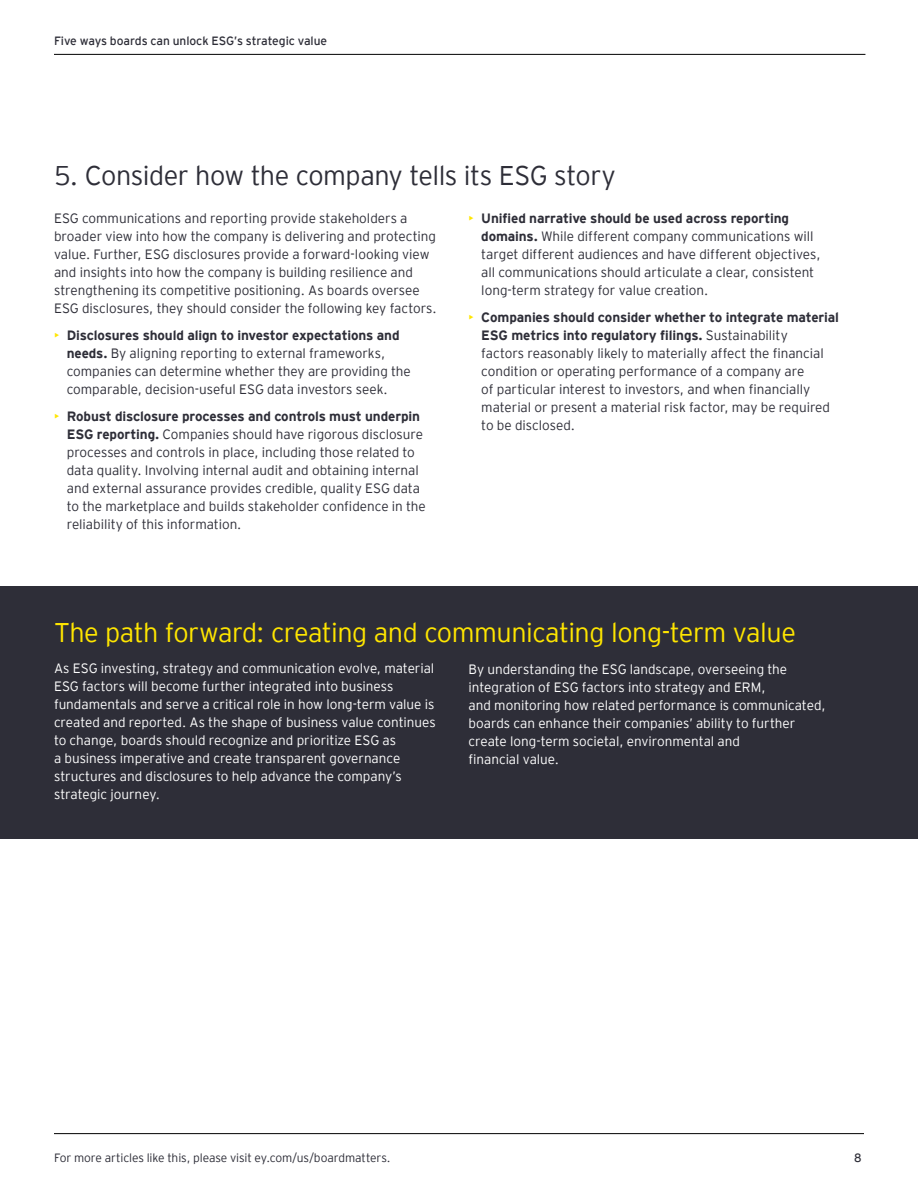
<style>
.page{position:relative;width:918px;height:1188px;background:#fff}
.page>*{position:absolute;margin:0;border:0;box-sizing:border-box;transform-origin:0 0}
.Body_Heading_1{font:300 27px "EY Interstate";letter-spacing:-.02em;color:#ffe600}
.Body_Heading_1-2{font:300 27px "EY Interstate";letter-spacing:-.02em;color:#2e2e38}
.Body_copy{font:300 13.5px/18px "EY Interstate";letter-spacing:-.005em;color:#2e2e38}
.Body_copy-2{font:300 13.5px/18px "EY Interstate";letter-spacing:-.005em;color:#fff}
.For_more_articles_fo{font:300 12px "EY Interstate";letter-spacing:-.01em;color:#2e2e38}
.Header_Title{font:12px "EY Interstate";letter-spacing:-.005em;color:#2e2e38}
.Issue_Date{font:12px "EY Interstate";color:#2e2e38}
.s1{color:#ffe600}
.s2{font-weight:700}
</style>
<div class="page">
<div style="left:0;top:586px;width:918px;height:253px;background:#2e2e38"></div>
<hr style="left:54px;top:1133px;width:810px;height:1px;background:#000">
<hr style="left:54px;top:54px;width:811px;height:1px;background:#000">
<p class="Header_Title" style="left:54px;top:32px;width:275px">Five ways boards can unlock ESG’s strategic value</p>
<p class="Body_Heading_1-2" style="left:54px;top:157px;width:563px">5. Consider how the company tells its ESG story</p>
<p class="Body_copy" style="left:54px;top:209px;width:384px">ESG communications and reporting provide stakeholders a broader view into how the company is delivering and protecting value. Further, ESG disclosures provide a forward-looking view and insights into how the company is building resilience and strengthening its competitive positioning. As boards oversee ESG disclosures, they should consider the following key factors.</p>
<p class="Body_copy" style="left:67px;top:326px;width:346px;text-indent:-13px"><span class="s1">•</span> <span class="s2">Disclosures should align to investor expectations and needs.</span> By aligning reporting to external frameworks, companies can determine whether they are providing the comparable, decision-useful ESG data investors seek.</p>
<p class="Body_copy" style="left:67px;top:407px;width:361px;text-indent:-13px"><span class="s1">•</span> <span class="s2">Robust disclosure processes and controls must underpin ESG reporting.</span> Companies should have rigorous disclosure processes and controls in place, including those related to data quality. Involving internal audit and obtaining internal and external assurance provides credible, quality ESG data to the marketplace and builds stakeholder confidence in the reliability of this information.</p>
<p class="Body_copy" style="left:481px;top:209px;width:341px;text-indent:-13px"><span class="s1">•</span> <span class="s2">Unified narrative should be used across reporting domains.</span> While different company communications will target different audiences and have different objectives, all communications should articulate a clear, consistent long‑term strategy for value creation.</p>
<p class="Body_copy" style="left:481px;top:308px;width:359px;text-indent:-13px"><span class="s1">•</span> <span class="s2">Companies should consider whether to integrate material ESG metrics into regulatory filings.</span> Sustainability<br>factors reasonably likely to materially affect the financial condition or operating performance of a company are<br>of particular interest to investors, and when financially material or present a material risk factor, may be required to be disclosed.</p>
<p class="Body_Heading_1" style="left:54px;top:613px;width:743px">The path forward: creating and communicating long-term value</p>
<p class="Body_copy-2" style="left:54px;top:658px;width:383px">As ESG investing, strategy and communication evolve, material ESG factors will become further integrated into business fundamentals and serve a critical role in how long-term value is created and reported. As the shape of business value continues to change, boards should recognize and prioritize ESG as<br>a business imperative and create transparent governance structures and disclosures to help advance the company’s strategic journey.</p>
<p class="Body_copy-2" style="left:469px;top:659px;width:359px">By understanding the ESG landscape, overseeing the integration of ESG factors into strategy and ERM,<br>and monitoring how related performance is communicated, boards can enhance their companies’ ability to further create long-term societal, environmental and<br>financial value.</p>
<p class="For_more_articles_fo" style="left:54px;top:1149px;width:338px">For more articles like this, please visit ey.com/us/boardmatters.</p>
<p class="Issue_Date" style="left:854px;top:1149px;width:9px">8</p>
</div>
